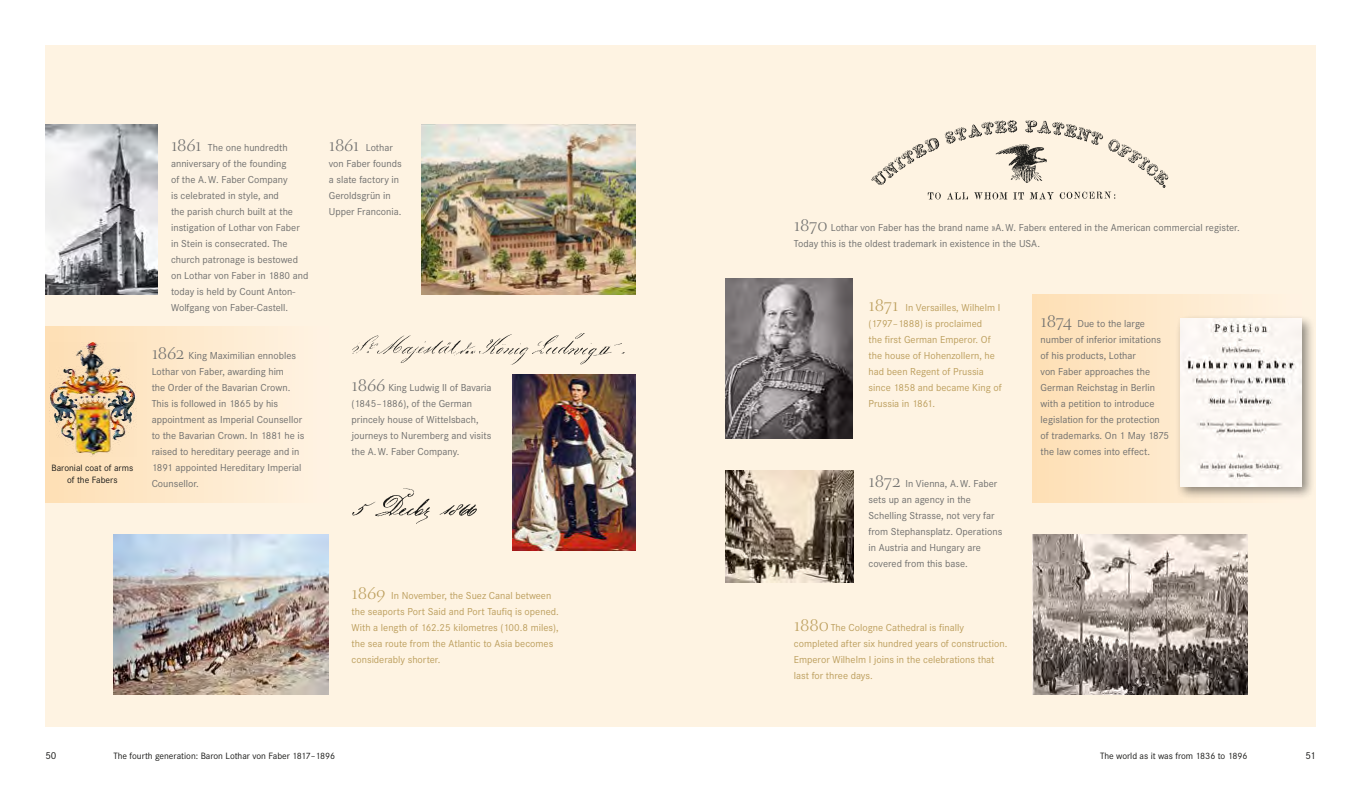
<style>
.page{position:relative;width:1361px;height:808px;background:#fff}
.page>*{position:absolute;margin:0;border:0;box-sizing:border-box;transform-origin:0 0}
.t1{font:10.5px/16px "Corporate S";color:#6f6f6e}
.t2{font:10.5px/16px "Corporate S";color:#bc9e5d}
.t3{font:10.5px "Corporate S";color:#1a1a18}
.t4{font:9.5px/12.5px "Corporate S";color:#1a1a18;text-align:center}
.s1{font-family:"Nofret Light SC";font-size:18px}
</style>
<div class="page">
<div style="left:45px;top:45px;width:1270px;height:682px;background:#fef3e2"></div>
<div style="left:1032px;top:295px;width:269px;height:208px;background:linear-gradient(to right,#fedfb5,#fff3e3)"></div>
<div style="left:45px;top:327px;width:284px;height:176px;background:linear-gradient(to right,#fedfb5,#fff3e3)"></div>
<img style="left:113px;top:534px;width:216px;height:160px">
<img style="left:512px;top:375px;width:123px;height:176px">
<img style="left:1032px;top:535px;width:215px;height:159px">
<img style="left:726px;top:279px;width:126px;height:160px">
<img style="left:871px;top:120px;width:298px;height:80px">
<img style="left:421px;top:125px;width:214px;height:170px">
<img style="left:352px;top:488px;width:125px;height:36px">
<img style="left:45px;top:125px;width:112px;height:170px">
<img style="left:726px;top:471px;width:127px;height:112px">
<img style="left:49px;top:343px;width:88px;height:114px">
<img style="left:352px;top:334px;width:273px;height:31px">
<div style="left:1175px;top:313px;width:140px;height:187px;background:#1a1a18;opacity:.5"></div>
<img style="left:1180px;top:319px;width:121px;height:168px">
<p class="t4" style="left:52px;top:461px;width:83px">Baronial coat of arms of the Fabers</p>
<p class="t1" style="left:171px;top:139px;width:139px"><span class="s1">1861</span> The one hundredth anniversary of the founding<br>of the A.W. Faber Company<br>is celebrated in style, and<br>the parish church built at the instigation of Lothar von Faber in Stein is consecrated. The church patronage is bestowed on Lothar von Faber in 1880 and today is held by Count Anton-<br>Wolfgang von Faber-Castell.</p>
<p class="t1" style="left:152px;top:347px;width:154px"><span class="s1">1862</span> King Maximilian ennobles<br>Lothar von Faber, awarding him<br>the Order of the Bavarian Crown.<br>This is followed in 1865 by his appointment as Imperial Counsellor to the Bavarian Crown. In 1881 he is raised to hereditary peerage and in<br>1891 appointed Hereditary Imperial<br>Counsellor.</p>
<p class="t1" style="left:329px;top:139px;width:74px"><span class="s1">1861</span> Lothar von Faber founds a slate factory in<br>Geroldsgrün in<br>Upper Franconia.</p>
<p class="t1" style="left:351px;top:379px;width:141px"><span class="s1">1866</span> King Ludwig II of Bavaria (1845–1886), of the German princely house of Wittelsbach, journeys to Nuremberg and visits the A.W. Faber Company.</p>
<p class="t2" style="left:351px;top:587px;width:209px"><span class="s1">1869</span> In November, the Suez Canal between the seaports Port Said and Port Taufiq is opened.<br>With a length of 162.25 kilometres (100.8 miles), the sea route from the Atlantic to Asia becomes considerably shorter.</p>
<p class="t1" style="left:794px;top:219px;width:447px"><span class="s1">1870</span> Lothar von Faber has the brand name »A.W. Faber« entered in the American commercial register.<br>Today this is the oldest trademark in existence in the USA.</p>
<p class="t2" style="left:868px;top:299px;width:135px"><span class="s1">1871</span> In Versailles, Wilhelm I (1797–1888) is proclaimed<br>the first German Emperor. Of the house of Hohenzollern, he had been Regent of Prussia since 1858 and became King of<br>Prussia in 1861.</p>
<p class="t1" style="left:868px;top:475px;width:135px"><span class="s1">1872</span> In Vienna, A.W. Faber sets up an agency in the<br>Schelling Strasse, not very far from Stephansplatz. Operations in Austria and Hungary are covered from this base.</p>
<p class="t2" style="left:794px;top:619px;width:215px"><span class="s1">1880</span> The Cologne Cathedral is finally completed after six hundred years of construction.<br>Emperor Wilhelm I joins in the celebrations that last for three days.</p>
<p class="t1" style="left:1040px;top:315px;width:130px"><span class="s1">1874</span> Due to the large number of inferior imitations of his products, Lothar<br>von Faber approaches the<br>German Reichstag in Berlin with a petition to introduce legislation for the protection of trademarks. On 1 May 1875 the law comes into effect.</p>
<p class="t3" style="left:45px;top:749px;width:13px">50</p>
<p class="t4" style="left:113px;top:749px;width:223px">The fourth generation: Baron Lothar von Faber 1817–1896</p>
<p class="t4" style="left:1100px;top:749px;width:149px">The world as it was from 1836 to 1896</p>
<p class="t3" style="left:1305px;top:749px;width:12px">51</p>
</div>
